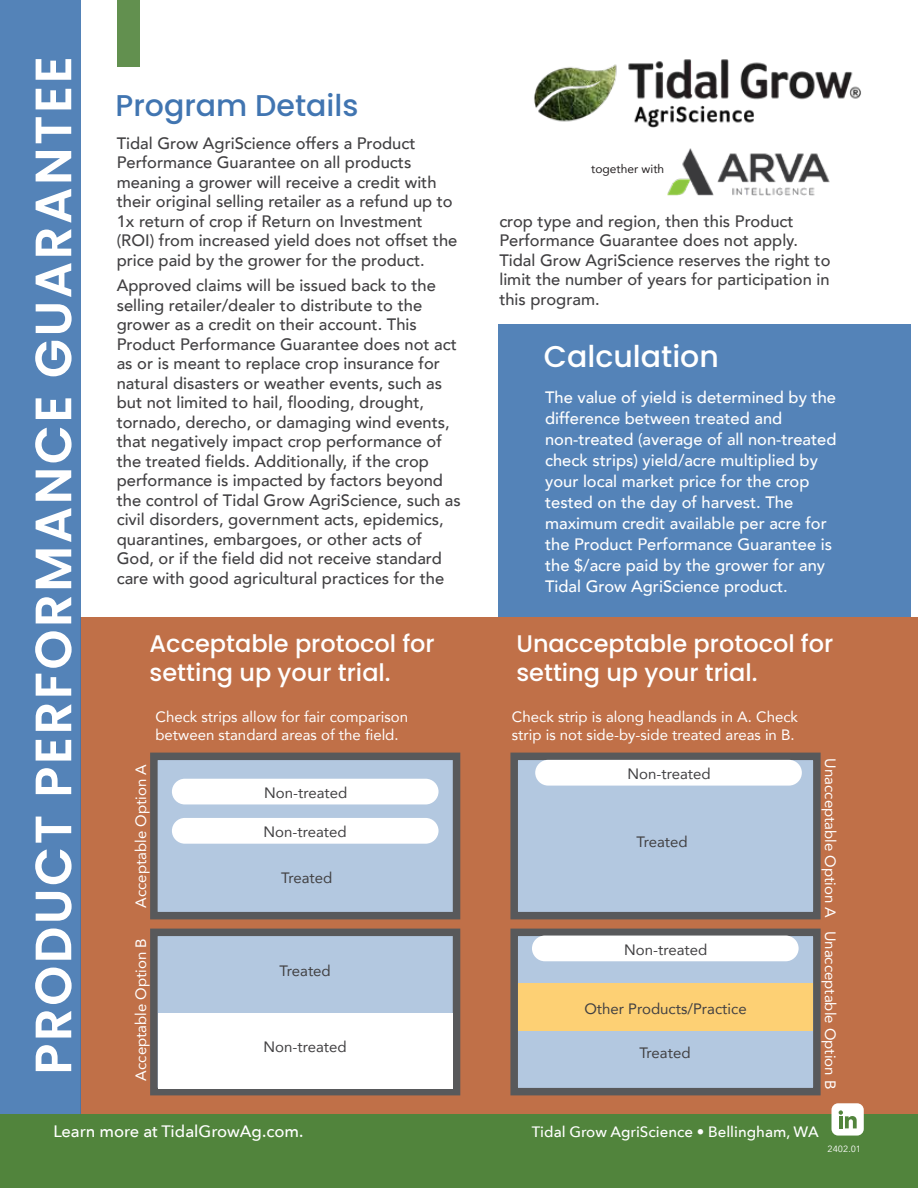
<style>
.page{position:relative;width:918px;height:1188px;background:#fff}
.page>*{position:absolute;margin:0;border:0;box-sizing:border-box;transform-origin:0 0}
.t1{font:600 51px "Poppins";letter-spacing:.05em;color:#fff}
.t2{font:500 30px "Poppins";color:#4175b1}
.t3{font:500 30px "Poppins";color:#fff}
.t4{font:500 24px/28.5px "Poppins";color:#fff}
.t5{font:500 16.5px/19.5px "Avenir";color:#414042}
.t6{font:500 16.5px/21px "Avenir";color:#fff}
.t7{font:500 16.5px "Avenir Next";color:#fff}
.t8{font:15px/18px "Avenir";color:#fff}
.t9{font:15px "Avenir";color:#414042}
.t10{font:500 15px "Avenir Next";color:#fff}
.t11{font:12px "Avenir";color:#231f20}
.t12{font:9px "Avenir Next";color:#fff}
</style>
<div class="page">
<div style="left:81px;top:617px;width:837px;height:510px;background:#c07048"></div>
<div style="left:0;top:0;width:81px;height:1188px;background:#5483b8"></div>
<div style="left:150px;top:753px;width:310px;height:166px;background:#b3c8e0;border:8px solid #58595b"></div>
<div style="left:0;top:1114px;width:918px;height:74px;background:#51843c"></div>
<div style="left:150px;top:929px;width:310px;height:166px;background:#b3c8e0;border:8px solid #58595b"></div>
<div style="left:510px;top:753px;width:311px;height:166px;background:#b3c8e0;border:8px solid #58595b"></div>
<div style="left:510px;top:929px;width:311px;height:166px;background:#b3c8e0;border:8px solid #58595b"></div>
<div style="left:172px;top:818px;width:267px;height:26px;background:#fff;border-radius:13px"></div>
<div style="left:172px;top:779px;width:267px;height:25px;background:#fff;border-radius:13px"></div>
<div style="left:158px;top:1013px;width:295px;height:75px;background:#fff"></div>
<div style="left:535px;top:760px;width:267px;height:26px;background:#fff;border-radius:13px"></div>
<div style="left:532px;top:936px;width:267px;height:25px;background:#fff;border-radius:13px"></div>
<div style="left:118px;top:0;width:22px;height:67px;background:#62904f"></div>
<div style="left:499px;top:325px;width:412px;height:292px;background:#5483b8"></div>
<div style="left:832px;top:1103px;width:32px;height:33px;background:#fff;border-radius:7px"></div>
<svg style="left:839px;top:1110px;width:18px;height:18px"></svg>
<div style="left:518px;top:983px;width:295px;height:48px;background:#fdd074"></div>
<img style="left:534px;top:59px;width:327px;height:69px">
<img style="left:667px;top:148px;width:163px;height:48px">
<h1 class="t1" style="left:24px;top:1075px;width:1020px;rotate:-90deg">PRODUCT PERFORMANCE GUARANTEE</h1>
<h2 class="t2" style="left:116px;top:88px;width:244px">Program Details</h2>
<p class="t5" style="left:117px;top:132px;width:342px">Tidal Grow AgriScience offers a Product Performance Guarantee on all products meaning a grower will receive a credit with their original selling retailer as a refund up to 1x return of crop if Return on Investment (ROI) from increased yield does not offset the price paid by the grower for the product.</p>
<p class="t5" style="left:117px;top:275px;width:346px">Approved claims will be issued back to the selling retailer/dealer to distribute to the grower as a credit on their account. This Product Performance Guarantee does not act as or is meant to replace crop insurance for natural disasters or weather events, such as but not limited to hail, flooding, drought, tornado, derecho, or damaging wind events, that negatively impact crop performance of the treated fields. Additionally, if the crop performance is impacted by factors beyond the control of Tidal Grow AgriScience, such as civil disorders, government acts, epidemics, quarantines, embargoes, or other acts of God, or if the field did not receive standard care with good agricultural practices for the</p>
<p class="t11" style="left:591px;top:159px;width:75px">together with</p>
<p class="t5" style="left:499px;top:210px;width:333px">crop type and region, then this Product Performance Guarantee does not apply.<br>Tidal Grow AgriScience reserves the right to limit the number of years for participation in this program.</p>
<h2 class="t3" style="left:544px;top:339px;width:176px">Calculation</h2>
<p class="t6" style="left:545px;top:386px;width:293px">The value of yield is determined by the difference between treated and non-treated (average of all non-treated check strips) yield/acre multiplied by your local market price for the crop tested on the day of harvest. The maximum credit available per acre for the Product Performance Guarantee is the $/acre paid by the grower for any Tidal Grow AgriScience product.</p>
<h3 class="t4" style="left:150px;top:630px;width:287px">Acceptable protocol for setting up your trial.</h3>
<h3 class="t4" style="left:517px;top:630px;width:318px">Unacceptable protocol for setting up your trial.</h3>
<p class="t8" style="left:155px;top:707px;width:254px">Check strips allow for fair comparison between standard areas of the field.</p>
<p class="t8" style="left:512px;top:707px;width:288px">Check strip is along headlands in A. Check strip is not side-by-side treated areas in B.</p>
<p class="t8" style="left:131px;top:908px;width:145px;rotate:-90deg">Acceptable Option A</p>
<p class="t9" style="left:264px;top:781px;width:85px">Non-treated</p>
<p class="t9" style="left:264px;top:820px;width:85px">Non-treated</p>
<p class="t9" style="left:281px;top:866px;width:53px">Treated</p>
<p class="t9" style="left:627px;top:762px;width:85px">Non-treated</p>
<p class="t9" style="left:637px;top:830px;width:53px">Treated</p>
<p class="t8" style="left:840px;top:758px;width:161px;rotate:90deg">Unacceptable Option A</p>
<p class="t8" style="left:131px;top:1081px;width:144px;rotate:-90deg">Acceptable Option B</p>
<p class="t8" style="left:840px;top:931px;width:160px;rotate:90deg">Unacceptable Option B</p>
<p class="t9" style="left:624px;top:937px;width:85px">Non-treated</p>
<p class="t9" style="left:280px;top:958px;width:53px">Treated</p>
<p class="t9" style="left:584px;top:997px;width:164px">Other Products/Practice</p>
<p class="t9" style="left:264px;top:1034px;width:85px">Non-treated</p>
<p class="t9" style="left:639px;top:1041px;width:53px">Treated</p>
<p class="t7" style="left:53px;top:1117px;width:252px">Learn more at TidalGrowAg.com.</p>
<p class="t10" style="left:532px;top:1119px;width:288px">Tidal Grow AgriScience • Bellingham, WA</p>
<p class="t12" style="left:827px;top:1141px;width:35px">2402.01</p>
</div>
